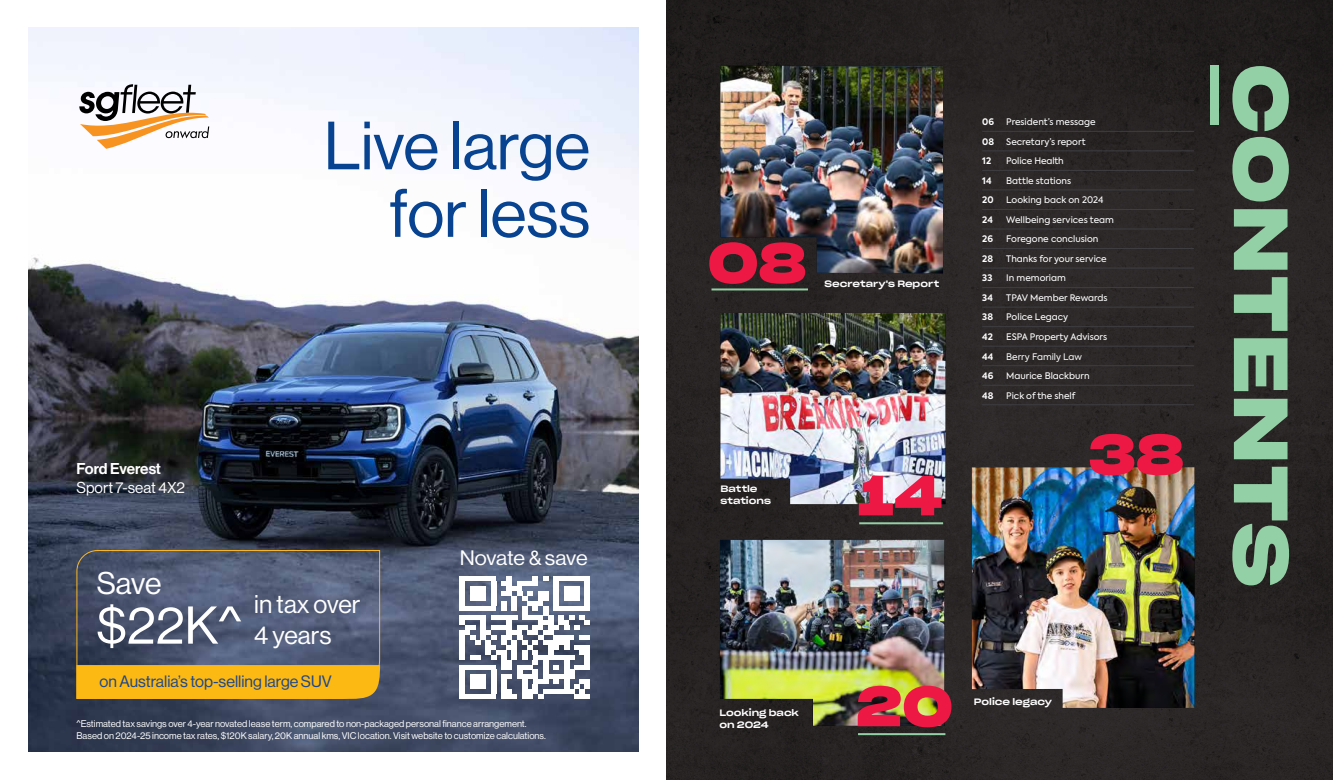
<style>
.page{position:relative;width:1333px;height:780px;background:#fff}
.page>*{position:absolute;margin:0;border:0;box-sizing:border-box;transform-origin:0 0}
.t1{font:74.7px "Sharp Grotesk Sm Bold 25";letter-spacing:.01em;color:#94d0a5}
.t2{font:66.6px/67.5px "N Haas Grotesk DS Pro 55 Rg";color:#074390;text-align:right}
.t3{font:55.1px "Sharp Grotesk Sm Bold 25";color:#ed1944}
.t4{font:52px "N Haas Grotesk DS Pro 55 Rg";color:#fff}
.t5{font:30.7px "N Haas Grotesk DS Pro 55 Rg";color:#fff}
.t6{font:25.1px/30.2px "N Haas Grotesk DS Pro 55 Rg";color:#fff}
.t7{font:20.5px "N Haas Grotesk DS Pro 55 Rg";letter-spacing:-.01em;color:#fff;scale:1.06 1}
.t8{font:16.1px "N Haas Grotesk DS Pro 55 Rg";color:#1c468d}
.t9{font:15.4px "N Haas Grotesk DS Pro 55 Rg";color:#fff}
.t10{font:15.4px "N Haas Grotesk DS Pro 65 Md";letter-spacing:-.015em;color:#fff}
.t11{font:9.5px/11.4px "N Haas Grotesk DS Pro 55 Rg";color:#fff}
.t12{font:9.1px/12px "Sharp Grotesk Medium 25";color:#fff}
.t13{font:9px "Axiforma";color:#fff}
.t14{font:700 9px "Axiforma";color:#fff}
.t15{font:9px "Axiforma";color:#fff}
</style>
<div class="page">
<img style="left:666px;top:0;width:666px;height:780px">
<img style="left:28px;top:27px;width:610px;height:724px">
<svg style="left:79px;top:84px;width:130px;height:65px"></svg>
<svg style="left:459px;top:576px;width:131px;height:123px"></svg>
<div style="left:459px;top:694px;width:37px;height:5px;background:#fff"></div>
<div style="left:470px;top:674px;width:16px;height:15px;background:#fff"></div>
<svg style="left:76px;top:549px;width:304px;height:150px;background:#535b71"></svg>
<svg style="left:76px;top:664px;width:304px;height:34px;background:#f5b416"></svg>
<div style="left:1210px;top:66px;width:8px;height:59px;background:#94d0a5"></div>
<hr style="left:859px;top:522px;width:84px;height:2px;background:#94d0a5">
<hr style="left:858px;top:733px;width:87px;height:2px;background:#94d0a5">
<img style="left:971px;top:467px;width:223px;height:240px">
<hr style="left:982px;top:131px;width:211px;height:1px;background:#3e3e41">
<hr style="left:982px;top:151px;width:211px;height:1px;background:#3e3e41">
<hr style="left:982px;top:170px;width:211px;height:1px;background:#3e3e41">
<hr style="left:982px;top:190px;width:211px;height:1px;background:#3e3e41">
<hr style="left:982px;top:209px;width:211px;height:1px;background:#3e3e41">
<hr style="left:982px;top:229px;width:211px;height:1px;background:#3e3e41">
<hr style="left:982px;top:248px;width:211px;height:1px;background:#3e3e41">
<hr style="left:982px;top:268px;width:211px;height:1px;background:#3e3e41">
<hr style="left:982px;top:287px;width:211px;height:1px;background:#3e3e41">
<hr style="left:982px;top:307px;width:211px;height:1px;background:#3e3e41">
<hr style="left:982px;top:326px;width:211px;height:1px;background:#3e3e41">
<hr style="left:982px;top:346px;width:211px;height:1px;background:#3e3e41">
<hr style="left:982px;top:365px;width:211px;height:1px;background:#3e3e41">
<hr style="left:982px;top:385px;width:211px;height:1px;background:#3e3e41">
<hr style="left:982px;top:404px;width:211px;height:1px;background:#3e3e41">
<img style="left:720px;top:66px;width:223px;height:207px">
<hr style="left:711px;top:288px;width:97px;height:2px;background:#94d0a5">
<img style="left:720px;top:313px;width:225px;height:191px">
<img style="left:720px;top:539px;width:224px;height:186px">
<h3 class="t10" style="left:76px;top:459px;width:86px">Ford Everest</h3>
<h3 class="t9" style="left:76px;top:479px;width:110px">Sport 7-seat 4X2</h3>
<h2 class="t2" style="left:324px;top:113px;width:268px">Live large for less</h2>
<h3 class="t7" style="left:459px;top:546px;width:122px">Novate &amp; save</h3>
<h3 class="t5" style="left:97px;top:565px;width:66px">Save</h3>
<h3 class="t4" style="left:97px;top:596px;width:146px">$22K^</h3>
<h3 class="t6" style="left:254px;top:589px;width:108px">in tax over<br>4 years</h3>
<h3 class="t8" style="left:100px;top:672px;width:234px">on Australia’s top-selling large SUV</h3>
<p class="t11" style="left:76px;top:718px;width:471px">^Estimated tax savings over 4-year novated lease term, compared to non-packaged personal finance arrangement.<br>Based on 2024-25 income tax rates, $120K salary, 20K annual kms, VIC location. Visit website to customize calculations.</p>
<h3 class="t3" style="left:707px;top:215px;width:100px">08</h3>
<p class="t12" style="left:824px;top:277px;width:116px">Secretary's Report</p>
<p class="t12" style="left:720px;top:482px;width:52px">Battle stations</p>
<h3 class="t3" style="left:857px;top:447px;width:87px">14</h3>
<p class="t14" style="left:982px;top:116px;width:13px">06</p>
<p class="t13" style="left:1006px;top:116px;width:91px">President’s message</p>
<p class="t14" style="left:982px;top:135px;width:13px">08</p>
<p class="t13" style="left:1006px;top:136px;width:81px">Secretary’s report</p>
<p class="t14" style="left:982px;top:155px;width:10px">12</p>
<p class="t13" style="left:1006px;top:155px;width:59px">Police Health</p>
<p class="t14" style="left:982px;top:174px;width:11px">14</p>
<p class="t13" style="left:1006px;top:175px;width:66px">Battle stations</p>
<p class="t14" style="left:982px;top:194px;width:13px">20</p>
<p class="t13" style="left:1006px;top:194px;width:99px">Looking back on 2024</p>
<p class="t14" style="left:982px;top:213px;width:12px">24</p>
<p class="t13" style="left:1006px;top:214px;width:109px">Wellbeing services team</p>
<p class="t14" style="left:982px;top:233px;width:12px">26</p>
<p class="t13" style="left:1006px;top:233px;width:94px">Foregone conclusion</p>
<p class="t14" style="left:982px;top:252px;width:12px">28</p>
<p class="t13" style="left:1006px;top:253px;width:102px">Thanks for your service</p>
<p class="t14" style="left:982px;top:272px;width:12px">33</p>
<p class="t13" style="left:1006px;top:272px;width:61px">In memoriam</p>
<p class="t14" style="left:982px;top:291px;width:12px">34</p>
<p class="t13" style="left:1006px;top:292px;width:103px">TPAV Member Rewards</p>
<p class="t14" style="left:982px;top:311px;width:12px">38</p>
<p class="t13" style="left:1006px;top:311px;width:63px">Police Legacy</p>
<p class="t14" style="left:982px;top:330px;width:12px">42</p>
<p class="t13" style="left:1006px;top:331px;width:102px">ESPA Property Advisors</p>
<p class="t14" style="left:982px;top:350px;width:13px">44</p>
<p class="t15" style="left:1006px;top:350px;width:77px">Berry Family Law</p>
<p class="t14" style="left:982px;top:369px;width:13px">46</p>
<p class="t13" style="left:1006px;top:370px;width:85px">Maurice Blackburn</p>
<p class="t14" style="left:982px;top:389px;width:13px">48</p>
<p class="t13" style="left:1006px;top:389px;width:71px">Pick of the shelf</p>
<h3 class="t3" style="left:1088px;top:406px;width:97px">38</h3>
<p class="t12" style="left:719px;top:706px;width:81px">Looking back on 2024</p>
<h3 class="t3" style="left:855px;top:658px;width:99px">20</h3>
<p class="t12" style="left:973px;top:695px;width:80px">Police legacy</p>
<h1 class="t1" style="left:1325px;top:64px;width:525px;rotate:90deg">CONTENTS</h1>
</div>
